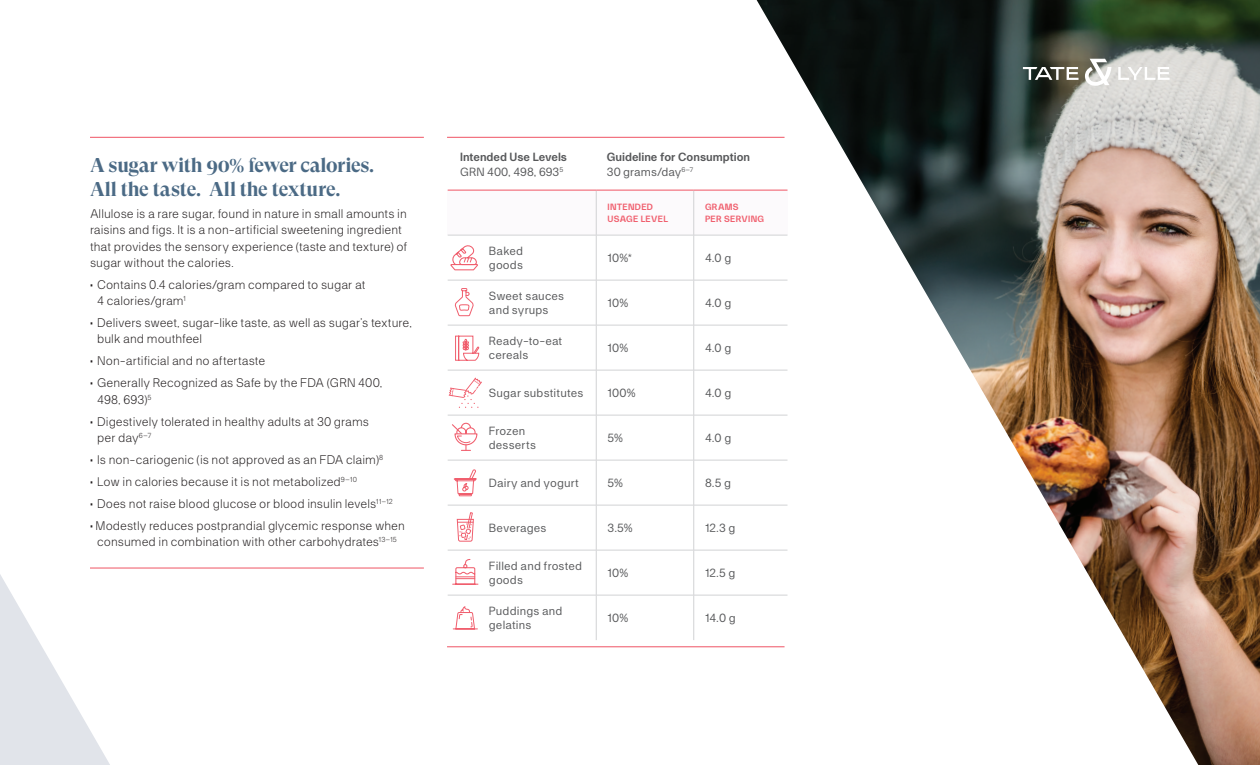
<style>
.page{position:relative;width:1260px;height:765px;background:#fff}
.page>*{position:absolute;margin:0;border:0;box-sizing:border-box;transform-origin:0 0}
.t1{font:700 20px/24.5px "GT Super Display";letter-spacing:-.015em;color:#4b6a85}
.t2{font:300 12.5px/16.2px "Amina";color:#231f20}
.t3{font:11.88px/13.8px "Amina";letter-spacing:.01em;color:#57585a}
.t4{font:700 11.88px/15px "Amina";color:#57585a}
.t5{font:700 9px/12.5px "Amina";letter-spacing:.03em;color:#f05e6d}
.s1{font-weight:400}
</style>
<div class="page">
<img style="left:757px;top:0;width:503px;height:765px">
<svg style="left:1085px;top:59px;width:27px;height:27px"></svg>
<svg style="left:1118px;top:67px;width:52px;height:13px"></svg>
<svg style="left:1023px;top:67px;width:56px;height:13px"></svg>
<svg style="left:0;top:574px;width:110px;height:191px"></svg>
<hr style="left:447px;top:137px;width:338px;height:1px;background:#f05e6d">
<hr style="left:90px;top:137px;width:334px;height:1px;background:#f05e6d">
<hr style="left:447px;top:646px;width:338px;height:1px;background:#f05e6d">
<hr style="left:90px;top:568px;width:334px;height:1px;background:#f05e6d">
<div style="left:448px;top:190px;width:326px;height:450px;background:#fff"></div>
<div style="left:448px;top:190px;width:148px;height:45px;background:#fcfafc"></div>
<div style="left:596px;top:190px;width:98px;height:45px;background:#fcfafc"></div>
<div style="left:694px;top:190px;width:94px;height:45px;background:#fcfafc"></div>
<hr style="left:448px;top:235px;width:148px;height:1px;background:#d1d2d4">
<hr style="left:597px;top:235px;width:96px;height:1px;background:#d1d2d4">
<hr style="left:694px;top:235px;width:94px;height:1px;background:#d1d2d4">
<hr style="left:448px;top:280px;width:148px;height:1px;background:#d1d2d4">
<hr style="left:597px;top:280px;width:96px;height:1px;background:#d1d2d4">
<hr style="left:694px;top:280px;width:94px;height:1px;background:#d1d2d4">
<hr style="left:448px;top:325px;width:148px;height:1px;background:#d1d2d4">
<hr style="left:597px;top:325px;width:96px;height:1px;background:#d1d2d4">
<hr style="left:694px;top:325px;width:94px;height:1px;background:#d1d2d4">
<hr style="left:448px;top:370px;width:148px;height:1px;background:#d1d2d4">
<hr style="left:597px;top:370px;width:96px;height:1px;background:#d1d2d4">
<hr style="left:694px;top:370px;width:94px;height:1px;background:#d1d2d4">
<hr style="left:448px;top:415px;width:148px;height:1px;background:#d1d2d4">
<hr style="left:597px;top:415px;width:96px;height:1px;background:#d1d2d4">
<hr style="left:694px;top:415px;width:94px;height:1px;background:#d1d2d4">
<hr style="left:448px;top:460px;width:148px;height:1px;background:#d1d2d4">
<hr style="left:597px;top:460px;width:96px;height:1px;background:#d1d2d4">
<hr style="left:694px;top:460px;width:94px;height:1px;background:#d1d2d4">
<hr style="left:448px;top:505px;width:148px;height:1px;background:#d1d2d4">
<hr style="left:597px;top:505px;width:96px;height:1px;background:#d1d2d4">
<hr style="left:694px;top:505px;width:94px;height:1px;background:#d1d2d4">
<hr style="left:448px;top:550px;width:148px;height:1px;background:#d1d2d4">
<hr style="left:597px;top:550px;width:96px;height:1px;background:#d1d2d4">
<hr style="left:694px;top:550px;width:94px;height:1px;background:#d1d2d4">
<hr style="left:448px;top:595px;width:148px;height:1px;background:#d1d2d4">
<hr style="left:597px;top:595px;width:96px;height:1px;background:#d1d2d4">
<hr style="left:694px;top:595px;width:94px;height:1px;background:#d1d2d4">
<hr style="left:693px;top:235px;width:1px;height:45px;background:#d1d2d4">
<hr style="left:693px;top:280px;width:1px;height:45px;background:#d1d2d4">
<hr style="left:693px;top:325px;width:1px;height:45px;background:#d1d2d4">
<hr style="left:693px;top:370px;width:1px;height:45px;background:#d1d2d4">
<hr style="left:693px;top:415px;width:1px;height:45px;background:#d1d2d4">
<hr style="left:693px;top:460px;width:1px;height:45px;background:#d1d2d4">
<hr style="left:693px;top:505px;width:1px;height:45px;background:#d1d2d4">
<hr style="left:693px;top:550px;width:1px;height:45px;background:#d1d2d4">
<hr style="left:693px;top:595px;width:1px;height:45px;background:#d1d2d4">
<hr style="left:596px;top:191px;width:1px;height:44px;background:#d1d2d4">
<hr style="left:693px;top:191px;width:1px;height:44px;background:#d1d2d4">
<hr style="left:596px;top:235px;width:1px;height:45px;background:#d1d2d4">
<hr style="left:596px;top:280px;width:1px;height:45px;background:#d1d2d4">
<hr style="left:596px;top:325px;width:1px;height:45px;background:#d1d2d4">
<hr style="left:596px;top:370px;width:1px;height:45px;background:#d1d2d4">
<hr style="left:596px;top:415px;width:1px;height:45px;background:#d1d2d4">
<hr style="left:596px;top:460px;width:1px;height:45px;background:#d1d2d4">
<hr style="left:596px;top:505px;width:1px;height:45px;background:#d1d2d4">
<hr style="left:596px;top:550px;width:1px;height:45px;background:#d1d2d4">
<hr style="left:596px;top:595px;width:1px;height:45px;background:#d1d2d4">
<hr style="left:448px;top:190px;width:148px;height:1px;background:#f05e6d">
<hr style="left:596px;top:190px;width:98px;height:1px;background:#f05e6d">
<hr style="left:694px;top:190px;width:94px;height:1px;background:#f05e6d">
<svg style="left:450px;top:245px;width:28px;height:26px"></svg>
<svg style="left:454px;top:288px;width:20px;height:29px"></svg>
<svg style="left:455px;top:335px;width:25px;height:26px"></svg>
<svg style="left:452px;top:422px;width:26px;height:29px"></svg>
<svg style="left:452px;top:606px;width:26px;height:24px"></svg>
<svg style="left:452px;top:469px;width:27px;height:116px"></svg>
<svg style="left:449px;top:378px;width:33px;height:30px"></svg>
<h1 class="t1" style="left:90px;top:153px;width:286px">A sugar with 90% fewer calories.<br>All the taste. All the texture.</h1>
<p class="t2" style="left:90px;top:206px;width:319px">Allulose is a rare sugar, found in nature in small amounts in raisins and figs. It is a non-artificial sweetening ingredient that provides the sensory experience (taste and texture) of sugar without the calories.</p>
<p class="t2" style="left:97px;top:276px;width:270px;text-indent:-7px">• Contains 0.4 calories/gram compared to sugar at<br>4 calories/gram<sup>1</sup></p>
<p class="t2" style="left:97px;top:315px;width:316px;text-indent:-7px">• Delivers sweet, sugar-like taste, as well as sugar’s texture, bulk and mouthfeel</p>
<p class="t2" style="left:90px;top:353px;width:177px">• Non-artificial and no aftertaste</p>
<p class="t2" style="left:97px;top:375px;width:287px;text-indent:-7px">• Generally Recognized as Safe by the FDA (GRN 400,<br>498, 693)<sup>5</sup></p>
<p class="t2" style="left:97px;top:413px;width:274px;text-indent:-7px">• Digestively tolerated in healthy adults at 30 grams per day<sup>6–7</sup></p>
<p class="t2" style="left:90px;top:451px;width:295px">• Is non-cariogenic (is not approved as an FDA claim)<sup>8</sup></p>
<p class="t2" style="left:90px;top:473px;width:268px">• Low in calories because it is not metabolized<sup>9–10</sup></p>
<p class="t2" style="left:90px;top:495px;width:304px">• Does not raise blood glucose or blood insulin levels<sup>11–12</sup></p>
<p class="t2" style="left:90px;top:518px;width:317px;text-align:center">• Modestly reduces postprandial glycemic response when consumed in combination with other carbohydrates<sup>13–15</sup></p>
<p class="t4" style="left:460px;top:150px;width:108px">Intended Use Levels<br><span class="s1">GRN 400, 498, 693</span><sup>5</sup></p>
<p class="t4" style="left:607px;top:150px;width:145px">Guideline for Consumption<br><span class="s1">30 grams/day</span><sup>6–7</sup></p>
<p class="t5" style="left:608px;top:200px;width:62px">INTENDED<br>USAGE LEVEL</p>
<p class="t5" style="left:705px;top:200px;width:61px">GRAMS<br>PER SERVING</p>
<p class="t3" style="left:489px;top:244px;width:36px">Baked goods</p>
<p class="t3" style="left:607px;top:251px;width:26px">10%*</p>
<p class="t3" style="left:705px;top:251px;width:28px">4.0 g</p>
<p class="t3" style="left:489px;top:289px;width:77px">Sweet sauces and syrups</p>
<p class="t3" style="left:607px;top:296px;width:22px">10%</p>
<p class="t3" style="left:705px;top:296px;width:28px">4.0 g</p>
<p class="t3" style="left:489px;top:334px;width:75px">Ready-to-eat cereals</p>
<p class="t3" style="left:607px;top:341px;width:22px">10%</p>
<p class="t3" style="left:705px;top:341px;width:28px">4.0 g</p>
<p class="t3" style="left:489px;top:386px;width:96px">Sugar substitutes</p>
<p class="t3" style="left:607px;top:386px;width:30px">100%</p>
<p class="t3" style="left:705px;top:386px;width:28px">4.0 g</p>
<p class="t3" style="left:489px;top:424px;width:49px">Frozen desserts</p>
<p class="t3" style="left:607px;top:431px;width:17px">5%</p>
<p class="t3" style="left:705px;top:431px;width:28px">4.0 g</p>
<p class="t3" style="left:489px;top:476px;width:92px">Dairy and yogurt</p>
<p class="t3" style="left:607px;top:476px;width:17px">5%</p>
<p class="t3" style="left:705px;top:476px;width:28px">8.5 g</p>
<p class="t3" style="left:489px;top:521px;width:59px">Beverages</p>
<p class="t3" style="left:607px;top:521px;width:27px">3.5%</p>
<p class="t3" style="left:705px;top:521px;width:32px">12.3 g</p>
<p class="t3" style="left:489px;top:559px;width:95px">Filled and frosted goods</p>
<p class="t3" style="left:607px;top:566px;width:22px">10%</p>
<p class="t3" style="left:705px;top:566px;width:32px">12.5 g</p>
<p class="t3" style="left:489px;top:604px;width:75px">Puddings and gelatins</p>
<p class="t3" style="left:607px;top:611px;width:22px">10%</p>
<p class="t3" style="left:705px;top:611px;width:32px">14.0 g</p>
</div>
